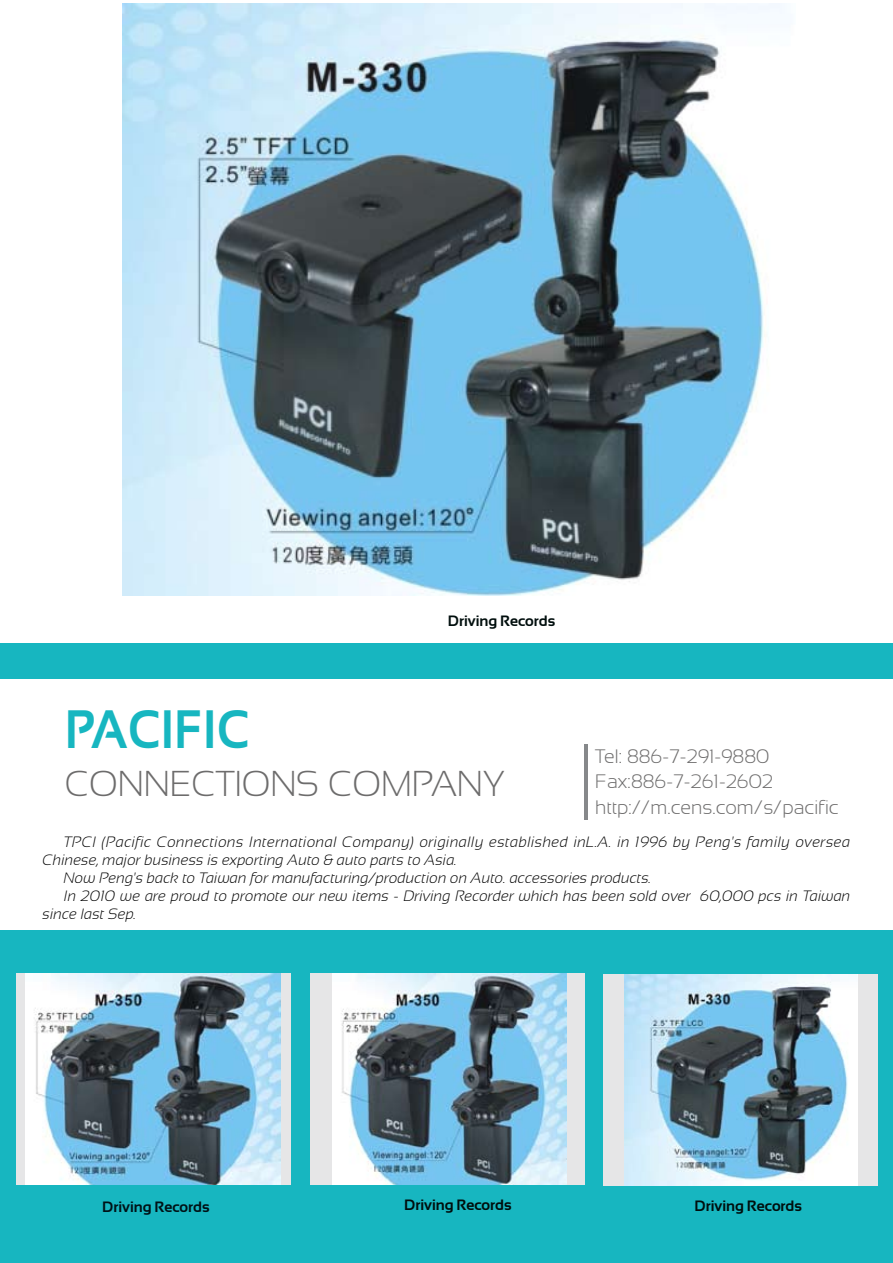
<style>
.page{position:relative;width:893px;height:1263px;background:#fff}
.page>*{position:absolute;margin:0;border:0;box-sizing:border-box;transform-origin:0 0}
.t1{font:700 54px "Sansation";color:#17b6c0;scale:.9 1}
.t2{font:300 36px "Sansation";color:#6d6c6c}
.t3{font:300 19.5px/25.5px "Sansation";color:#6d6c6c}
.t4{font:italic 300 15px "Sansation";color:#000}
.t5{font:italic 300 15px "Sansation";letter-spacing:.025em;color:#000}
.t6{font:700 15px "Sansation";color:#000e0d}
.t7{font:700 15px "Sansation";color:#001217}
</style>
<div class="page">
<div style="left:0;top:643px;width:893px;height:620px;background:#17b6c0"></div>
<div style="left:0;top:679px;width:893px;height:251px;background:#fff"></div>
<div style="left:17px;top:973px;width:274px;height:212px;background:#e6e6e7"></div>
<img style="left:26px;top:973px;width:254px;height:212px">
<div style="left:310px;top:973px;width:274px;height:212px;background:#e6e6e7"></div>
<img style="left:332px;top:973px;width:234px;height:212px">
<div style="left:604px;top:974px;width:274px;height:212px;background:#e6e6e7"></div>
<img style="left:624px;top:974px;width:233px;height:212px">
<hr style="left:584px;top:744px;width:3px;height:76px;background:#86888a">
<img style="left:123px;top:3px;width:659px;height:592px">
<p class="t6" style="left:448px;top:613px;width:109px">Driving Records</p>
<h1 class="t1" style="left:65px;top:699px;width:207px">PACIFIC</h1>
<h2 class="t2" style="left:65px;top:763px;width:441px">CONNECTIONS COMPANY</h2>
<h3 class="t3" style="left:595px;top:743px;width:245px">Tel: 886-7-291-9880<br>Fax:886-7-261-2602 http://m.cens.com/s/pacific</h3>
<p class="t5" style="left:64px;top:833px;width:788px">TPCI (Pacific Connections International Company) originally established inL.A. in 1996 by Peng's family oversea</p>
<p class="t4" style="left:43px;top:851px;width:416px">Chinese, major business is exporting Auto &amp; auto parts to Asia.</p>
<p class="t4" style="left:64px;top:869px;width:589px">Now Peng's back to Taiwan for manufacturing/production on Auto. accessories products.</p>
<p class="t4" style="left:64px;top:887px;width:788px">In 2010 we are proud to promote our new items - Driving Recorder which has been sold over 60,000 pcs in Taiwan</p>
<p class="t4" style="left:43px;top:905px;width:95px">since last Sep.</p>
<p class="t7" style="left:102px;top:1199px;width:109px">Driving Records</p>
<p class="t6" style="left:404px;top:1197px;width:109px">Driving Records</p>
<p class="t6" style="left:695px;top:1198px;width:109px">Driving Records</p>
</div>
